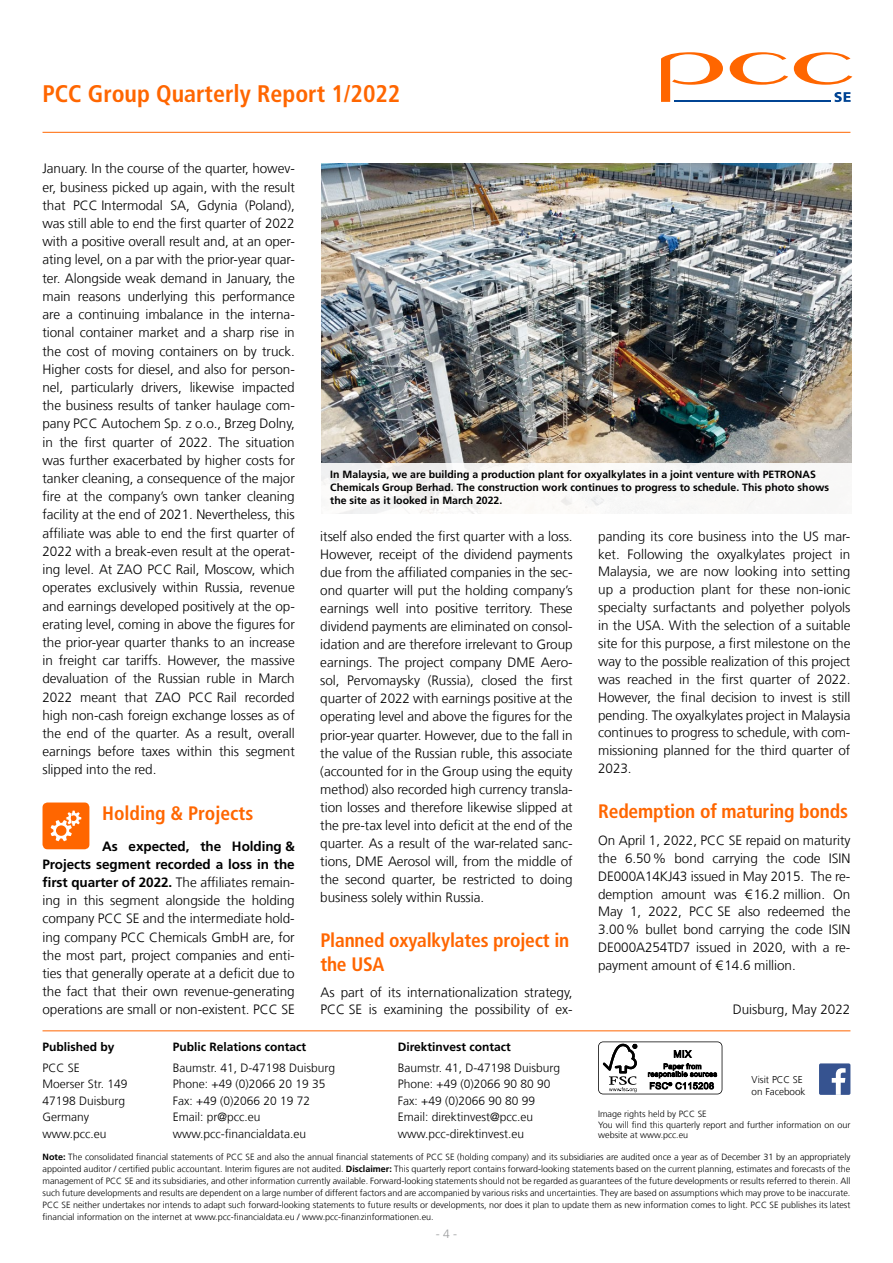
<style>
.page{position:relative;width:893px;height:1263px;background:#fff}
.page>*{position:absolute;margin:0;border:0;box-sizing:border-box;transform-origin:0 0}
.t1{font:700 condensed 24px "Frutiger LT Com";color:#f60}
.t2{font:700 condensed 19.5px/23.5px "Frutiger LT Com";letter-spacing:-.01em;color:#f60}
.t3{font:300 13.5px/18.1px "Frutiger LT Com";letter-spacing:-.005em;color:#000;text-align:justify}
.t4{font:300 12px/16.5px "Frutiger LT Com";color:#000}
.t5{font:700 12px "Frutiger LT Com";color:#000}
.t6{font:300 12px "Frutiger LT Com";color:#9c9e9f}
.t7{font:700 10.5px/12.6px "Frutiger LT Com";color:#000}
.t8{font:300 9.9px/12px "Frutiger LT Com";color:#000}
.t9{font:300 9px/12px "Frutiger LT Com";color:#000;text-align:justify}
.s1{font-weight:700}
</style>
<div class="page">
<hr style="left:43px;top:132px;width:807px;height:1px;background:#f60">
<svg style="left:794px;top:52px;width:58px;height:33px"></svg>
<svg style="left:730px;top:52px;width:58px;height:33px"></svg>
<svg style="left:661px;top:52px;width:62px;height:50px"></svg>
<svg style="left:834px;top:92px;width:17px;height:10px"></svg>
<hr style="left:674px;top:100px;width:157px;height:2px;background:#004494">
<hr style="left:43px;top:1030px;width:807px;height:1px;background:#f60">
<div style="left:819px;top:1063px;width:31px;height:32px;background:#365390;border-radius:2px"></div>
<svg style="left:832px;top:1068px;width:14px;height:27px"></svg>
<svg style="left:598px;top:1041px;width:124px;height:53px"></svg>
<div style="left:43px;top:802px;width:46px;height:47px;background:#f60;border-radius:5px"></div>
<svg style="left:51px;top:811px;width:30px;height:30px"></svg>
<img style="left:321px;top:163px;width:530px;height:300px">
<div style="left:321px;top:463px;width:531px;height:50px;background:#f8f8f7"></div>
<h1 class="t1" style="left:43px;top:79px;width:359px">PCC Group Quarterly Report 1/2022</h1>
<p class="t3" style="left:43px;top:160px;width:254px">January. In the course of the quarter, howev&shy;er, business picked up again, with the result that PCC Intermodal SA, Gdynia (Poland), was still able to end the first quarter of 2022 with a positive overall result and, at an oper&shy;ating level, on a par with the prior-year quar&shy;ter. Alongside weak demand in January, the main reasons underlying this performance are a continuing imbalance in the interna&shy;tional container market and a sharp rise in the cost of moving containers on by truck.<br>Higher costs for diesel, and also for person&shy;nel, particularly drivers, likewise impacted the business results of tanker haulage com&shy;pany PCC Autochem Sp. z o.o., Brzeg Dolny, in the first quarter of 2022. The situation was further exacerbated by higher costs for tanker cleaning, a consequence of the major fire at the company’s own tanker cleaning facility at the end of 2021. Nevertheless, this affiliate was able to end the first quarter of 2022 with a break-even result at the operat&shy;ing level. At ZAO PCC Rail, Moscow, which operates exclusively within Russia, revenue and earnings developed positively at the op&shy;erating level, coming in above the figures for the prior-year quarter thanks to an increase in freight car tariffs. However, the massive devaluation of the Russian ruble in March 2022 meant that ZAO PCC Rail recorded high non-cash foreign exchange losses as of the end of the quarter. As a result, overall earnings before taxes within this segment slipped into the red.</p>
<h2 class="t2" style="left:102px;top:801px;width:153px">Holding &amp; Projects</h2>
<p class="t3" style="left:43px;top:837px;width:254px;text-indent:60px"><span class="s1">As expected, the Holding &amp; Projects segment recorded a loss in the first quarter of 2022.</span> The affiliates remain&shy;ing in this segment alongside the holding company PCC SE and the intermediate hold&shy;ing company PCC Chemicals GmbH are, for the most part, project companies and enti&shy;ties that generally operate at a deficit due to the fact that their own revenue-generating operations are small or non-existent. PCC SE</p>
<p class="t7" style="left:330px;top:469px;width:500px">In Malaysia, we are building a production plant for oxyalkylates in a joint venture with PETRONAS<br>Chemicals Group Berhad. The construction work continues to progress to schedule. This photo shows the site as it looked in March 2022.</p>
<p class="t3" style="left:320px;top:527px;width:254px">itself also ended the first quarter with a loss.<br>However, receipt of the dividend payments due from the affiliated companies in the sec&shy;ond quarter will put the holding company’s earnings well into positive territory. These dividend payments are eliminated on consol&shy;idation and are therefore irrelevant to Group earnings. The project company DME Aero&shy;sol, Pervomaysky (Russia), closed the first quarter of 2022 with earnings positive at the operating level and above the figures for the prior-year quarter. However, due to the fall in the value of the Russian ruble, this associate (accounted for in the Group using the equity method) also recorded high currency transla&shy;tion losses and therefore likewise slipped at the pre-tax level into deficit at the end of the quarter. As a result of the war-related sanc&shy;tions, DME Aerosol will, from the middle of the second quarter, be restricted to doing business solely within Russia.</p>
<h2 class="t2" style="left:320px;top:928px;width:251px">Planned oxyalkylates project in the USA</h2>
<p class="t3" style="left:320px;top:983px;width:254px;line-height:17.5px">As part of its internationalization strategy,<br>PCC SE is examining the possibility of ex-</p>
<p class="t3" style="left:598px;top:527px;width:254px">panding its core business into the US mar&shy;ket. Following the oxyalkylates project in Malaysia, we are now looking into setting up a production plant for these non-ionic specialty surfactants and polyether polyols in the USA. With the selection of a suitable site for this purpose, a first milestone on the way to the possible realization of this project was reached in the first quarter of 2022.<br>However, the final decision to invest is still pending. The oxyalkylates project in Malaysia continues to progress to schedule, with com&shy;missioning planned for the third quarter of 2023.</p>
<h2 class="t2" style="left:598px;top:800px;width:251px">Redemption of maturing bonds</h2>
<p class="t3" style="left:598px;top:831px;width:254px">On April 1, 2022, PCC SE repaid on maturity the 6.50% bond carrying the code ISIN DE000A14KJ43 issued in May 2015. The re&shy;demption amount was €16.2 million. On May 1, 2022, PCC SE also redeemed the 3.00% bullet bond carrying the code ISIN DE000A254TD7 issued in 2020, with a re&shy;payment amount of €14.6 million.</p>
<p class="t3" style="left:733px;top:1001px;width:119px">Duisburg, May 2022</p>
<p class="t5" style="left:43px;top:1040px;width:74px">Published by</p>
<p class="t4" style="left:43px;top:1059px;width:86px">PCC SE<br>Moerser Str. 149<br>47198 Duisburg<br>Germany www.pcc.eu</p>
<p class="t5" style="left:173px;top:1040px;width:135px">Public Relations contact</p>
<p class="t4" style="left:173px;top:1059px;width:164px">Baumstr. 41, D-47198 Duisburg<br>Phone: +49 (0)2066 20 19 35<br>Fax: +49 (0)2066 20 19 72<br>Email: pr@pcc.eu www.pcc-financialdata.eu</p>
<p class="t5" style="left:398px;top:1040px;width:115px">Direktinvest contact</p>
<p class="t4" style="left:398px;top:1059px;width:164px">Baumstr. 41, D-47198 Duisburg<br>Phone: +49 (0)2066 90 80 90<br>Fax: +49 (0)2066 90 80 99<br>Email: direktinvest@pcc.eu www.pcc-direktinvest.eu</p>
<p class="t8" style="left:752px;top:1073px;width:55px">Visit PCC SE on Facebook</p>
<p class="t9" style="left:598px;top:1108px;width:254px;line-height:10.8px;text-align:left">Image rights held by PCC SE<br>You will find this quarterly report and further information on our website at www.pcc.eu</p>
<p class="t9" style="left:43px;top:1151px;width:809px"><span class="s1">Note:</span> The consolidated financial statements of PCC SE and also the annual financial statements of PCC SE (holding company) and its subsidiaries are audited once a year as of December 31 by an appropriately appointed auditor / certified public accountant. Interim figures are not audited. <span class="s1">Disclaimer:</span> This quarterly report contains forward-looking statements based on the current planning, estimates and forecasts of the management of PCC SE and its subsidiaries, and other information currently available. Forward-looking statements should not be regarded as guarantees of the future developments or results referred to therein. All such future developments and results are dependent on a large number of different factors and are accompanied by various risks and uncertainties. They are based on assumptions which may prove to be inaccurate.<br>PCC SE neither undertakes nor intends to adapt such forward-looking statements to future results or developments, nor does it plan to update them as new information comes to light. PCC SE publishes its latest financial information on the internet at www.pcc-financialdata.eu / www.pcc-finanzinformationen.eu.</p>
<p class="t6" style="left:436px;top:1227px;width:23px">- 4 -</p>
</div>
